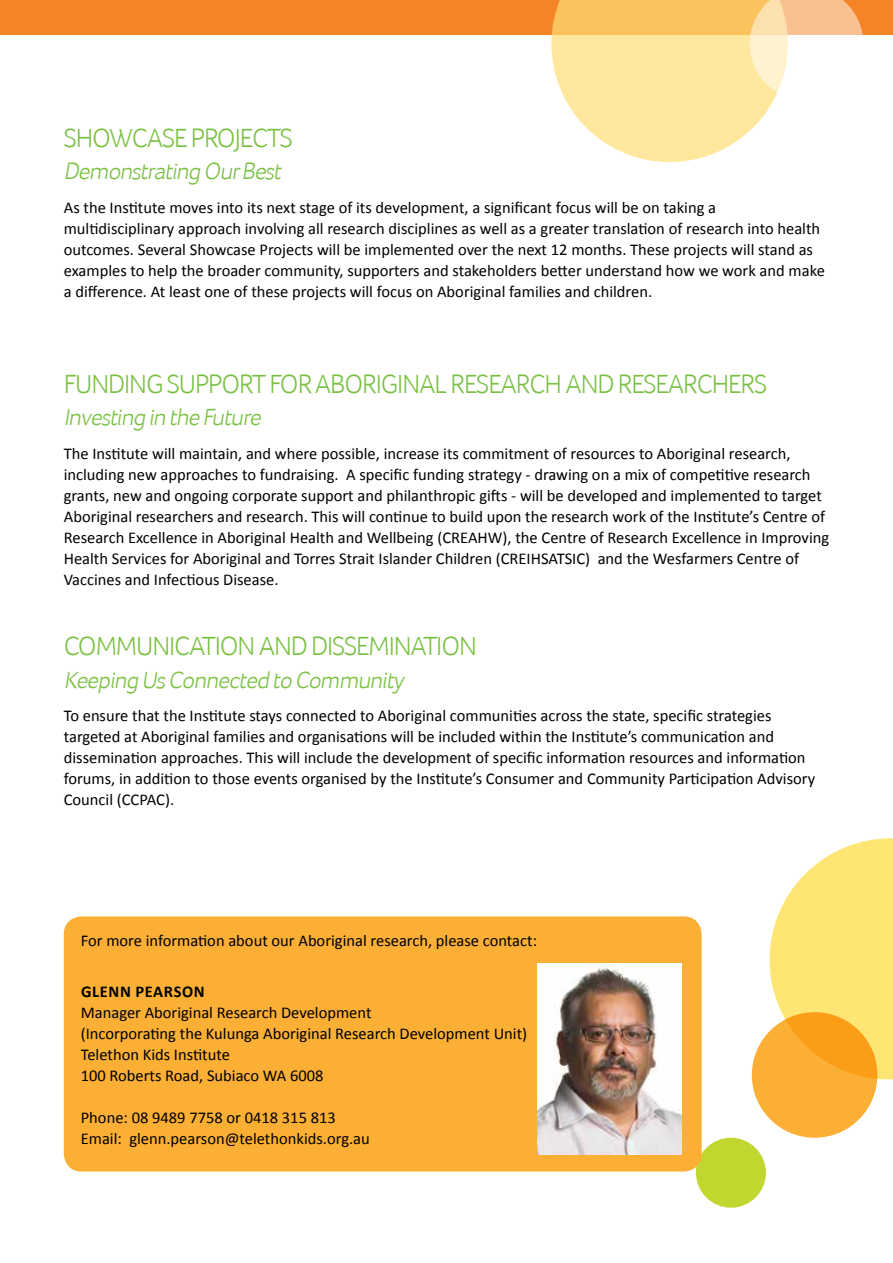
<style>
.page{position:relative;width:893px;height:1263px;background:#fff}
.page>*{position:absolute;margin:0;border:0;box-sizing:border-box;transform-origin:0 0}
.t1{font:300 27px "Foco";letter-spacing:-.04em;color:#7ac143}
.t2{font:italic 300 24px "Foco";color:#7ac143}
.t3{font:16.5px/21px "Calibri";color:#000}
.t4{font:700 16.5px "Calibri";letter-spacing:.04em;color:#000}
</style>
<div class="page">
<div style="left:0;top:0;width:893px;height:34px;background:#f58427"></div>
<svg style="left:551px;top:0;width:312px;height:162px"></svg>
<svg style="left:758px;top:838px;width:135px;height:253px"></svg>
<svg style="left:752px;top:1012px;width:125px;height:126px;background:#fbaa2c"></svg>
<div style="left:696px;top:1138px;width:70px;height:70px;background:#c1d72f;border-radius:50%"></div>
<div style="left:64px;top:916px;width:638px;height:255px;background:#fbaf34;border-radius:18px"></div>
<img style="left:538px;top:963px;width:143px;height:191px">
<h1 class="t1" style="left:64px;top:122px;width:231px">SHOWCASE PROJECTS</h1>
<h2 class="t2" style="left:64px;top:157px;width:223px">Demonstrating OurBest</h2>
<p class="t3" style="left:64px;top:196px;width:763px">As the Institute moves into its next stage of its development, a significant focus will be on taking a multidisciplinary approach involving all research disciplines as well as a greater translation of research into health outcomes. Several Showcase Projects will be implemented over the next 12 months. These projects will stand as examples to help the broader community, supporters and stakeholders better understand how we work and make a difference. At least one of these projects will focus on Aboriginal families and children.</p>
<h1 class="t1" style="left:64px;top:368px;width:705px">FUNDING SUPPORT FOR ABORIGINAL RESEARCH AND RESEARCHERS</h1>
<h2 class="t2" style="left:64px;top:403px;width:203px">Investing in the Future</h2>
<p class="t3" style="left:64px;top:442px;width:767px">The Institute will maintain, and where possible, increase its commitment of resources to Aboriginal research, including new approaches to fundraising. A specific funding strategy - drawing on a mix of competitive research grants, new and ongoing corporate support and philanthropic gifts - will be developed and implemented to target Aboriginal researchers and research. This will continue to build upon the research work of the Institute’s Centre of Research Excellence in Aboriginal Health and Wellbeing (CREAHW), the Centre of Research Excellence in Improving Health Services for Aboriginal and Torres Strait Islander Children (CREIHSATSIC) and the Wesfarmers Centre of Vaccines and Infectious Disease.</p>
<h1 class="t1" style="left:64px;top:630px;width:415px">COMMUNICATION AND DISSEMINATION</h1>
<h2 class="t2" style="left:64px;top:666px;width:341px">Keeping UsConnected to Community</h2>
<p class="t3" style="left:64px;top:705px;width:753px">To ensure that the Institute stays connected to Aboriginal communities across the state, specific strategies targeted at Aboriginal families and organisations will be included within the Institute’s communication and dissemination approaches. This will include the development of specific information resources and information forums, in addition to those events organised by the Institute’s Consumer and Community Participation Advisory Council (CCPAC).</p>
<p class="t3" style="left:81px;top:929px;width:458px">For more information about our Aboriginal research, please contact:</p>
<p class="t4" style="left:81px;top:979px;width:125px">GLENN PEARSON</p>
<p class="t3" style="left:81px;top:1001px;width:448px">Manager Aboriginal Research Development<br>(Incorporating the Kulunga Aboriginal Research Development Unit)<br>Telethon Kids Institute<br>100 Roberts Road, Subiaco WA 6008</p>
<p class="t3" style="left:81px;top:1106px;width:291px">Phone: 08 9489 7758 or 0418 315 813<br>Email: glenn.pearson@telethonkids.org.au</p>
</div>
